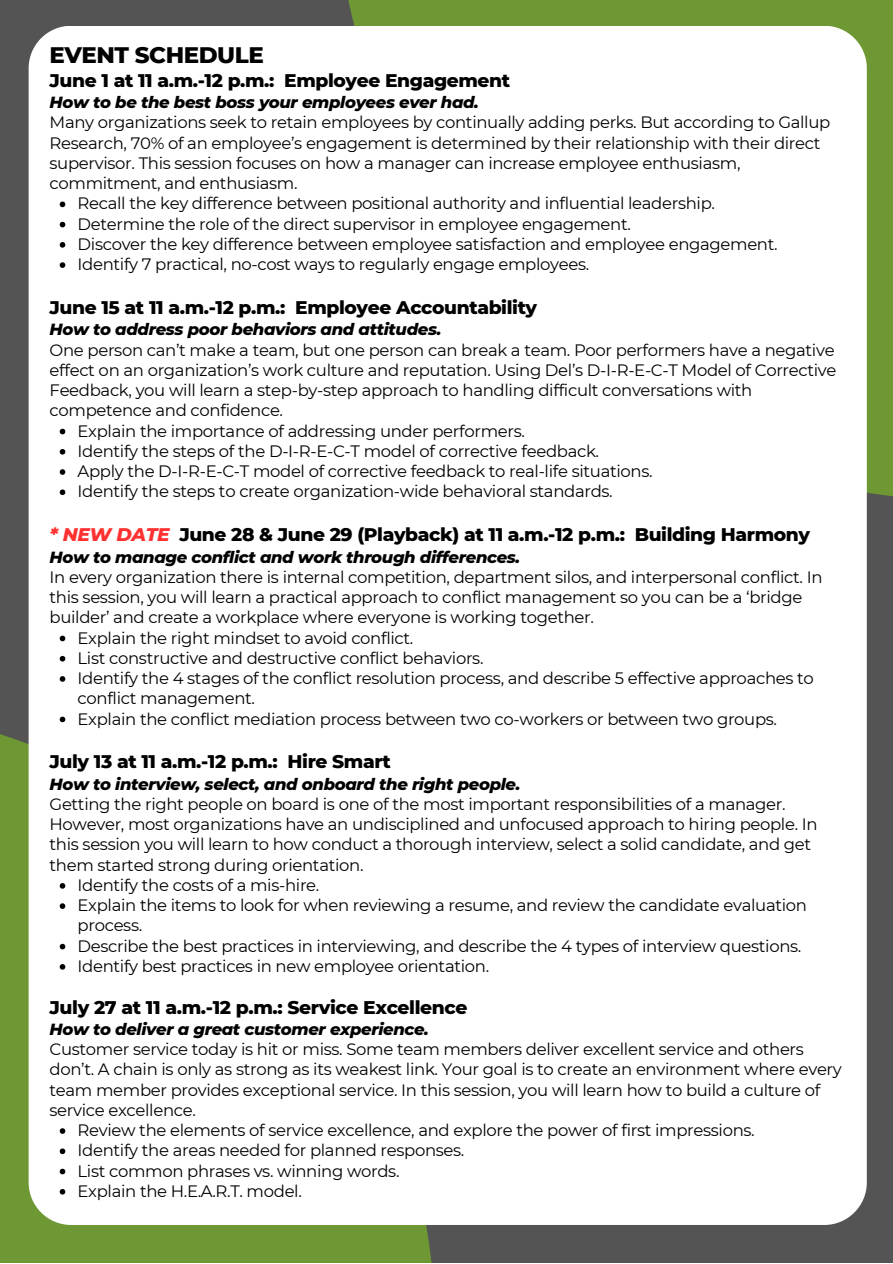
<style>
.page{position:relative;width:893px;height:1264px;background:#fff}
.page>*{position:absolute;margin:0;border:0;box-sizing:border-box;transform-origin:0 0}
.t1{font:800 22.95px "Montserrat";letter-spacing:-.02em;color:#000}
.t2{font:800 18.75px "Montserrat";letter-spacing:-.02em;color:#000}
.t3{font:800 18.6px "Montserrat";letter-spacing:-.02em;color:#000}
.t4{font:16.5px/20.2px "Montserrat";letter-spacing:-.02em;color:#000}
.t5{font:italic 800 16.5px "Montserrat";letter-spacing:-.02em;color:#000}
.s1{font-style:italic;color:#ff3131}
</style>
<div class="page">
<div style="left:0;top:0;width:892px;height:1262px;background:#545454"></div>
<div style="left:0;top:703px;width:435px;height:559px;background:#6e9833"></div>
<div style="left:335px;top:0;width:557px;height:500px;background:#6e9833"></div>
<div style="left:29px;top:26px;width:837px;height:1198px;background:#fff;border-radius:42px"></div>
<svg style="left:60px;top:201px;width:5px;height:6px"></svg>
<svg style="left:60px;top:222px;width:5px;height:5px"></svg>
<svg style="left:60px;top:242px;width:5px;height:6px"></svg>
<svg style="left:60px;top:262px;width:5px;height:6px"></svg>
<svg style="left:60px;top:429px;width:5px;height:5px"></svg>
<svg style="left:60px;top:449px;width:5px;height:5px"></svg>
<svg style="left:60px;top:469px;width:5px;height:6px"></svg>
<svg style="left:60px;top:489px;width:5px;height:6px"></svg>
<svg style="left:60px;top:635px;width:5px;height:6px"></svg>
<svg style="left:60px;top:656px;width:5px;height:5px"></svg>
<svg style="left:60px;top:676px;width:5px;height:5px"></svg>
<svg style="left:60px;top:716px;width:5px;height:6px"></svg>
<svg style="left:60px;top:883px;width:5px;height:5px"></svg>
<svg style="left:60px;top:903px;width:5px;height:5px"></svg>
<svg style="left:60px;top:943px;width:5px;height:6px"></svg>
<svg style="left:60px;top:964px;width:5px;height:5px"></svg>
<svg style="left:60px;top:1128px;width:5px;height:5px"></svg>
<svg style="left:60px;top:1148px;width:5px;height:6px"></svg>
<svg style="left:60px;top:1168px;width:5px;height:6px"></svg>
<svg style="left:60px;top:1189px;width:5px;height:5px"></svg>
<p class="t1" style="left:50px;top:41px;width:216px">EVENT SCHEDULE</p>
<p class="t3" style="left:50px;top:69px;width:462px">June 1 at 11 a.m.-12 p.m.: Employee Engagement</p>
<p class="t5" style="left:50px;top:92px;width:431px">How to be the best boss your employees ever had.</p>
<p class="t4" style="left:50px;top:112px;width:782px">Many organizations seek to retain employees by continually adding perks. But according to Gallup</p>
<p class="t4" style="left:50px;top:133px;width:772px">Research, 70% of an employee’s engagement is determined by their relationship with their direct</p>
<p class="t4" style="left:50px;top:153px;width:692px">supervisor. This session focuses on how a manager can increase employee enthusiasm, commitment, and enthusiasm.</p>
<p class="t4" style="left:78px;top:193px;width:639px">Recall the key difference between positional authority and influential leadership.</p>
<p class="t4" style="left:78px;top:214px;width:554px">Determine the role of the direct supervisor in employee engagement.</p>
<p class="t4" style="left:78px;top:234px;width:701px">Discover the key difference between employee satisfaction and employee engagement.</p>
<p class="t4" style="left:78px;top:254px;width:513px">Identify 7 practical, no-cost ways to regularly engage employees.</p>
<p class="t3" style="left:50px;top:296px;width:489px">June 15 at 11 a.m.-12 p.m.: Employee Accountability</p>
<p class="t5" style="left:50px;top:319px;width:393px">How to address poor behaviors and attitudes.</p>
<p class="t4" style="left:50px;top:339px;width:788px">One person can’t make a team, but one person can break a team. Poor performers have a negative effect on an organization’s work culture and reputation. Using Del’s D-I-R-E-C-T Model of Corrective Feedback, you will learn a step-by-step approach to handling difficult conversations with competence and confidence.</p>
<p class="t4" style="left:78px;top:420px;width:449px">Explain the importance of addressing under performers.</p>
<p class="t4" style="left:78px;top:441px;width:523px">Identify the steps of the D-I-R-E-C-T model of corrective feedback.</p>
<p class="t4" style="left:78px;top:461px;width:576px">Apply the D-I-R-E-C-T model of corrective feedback to real-life situations.</p>
<p class="t4" style="left:78px;top:481px;width:536px">Identify the steps to create organization-wide behavioral standards.</p>
<p class="t3" style="left:50px;top:523px;width:761px"><span class="s1">* NEW DATE</span> June 28 &amp; June 29 (Playback) at 11 a.m.-12 p.m.: Building Harmony</p>
<p class="t5" style="left:50px;top:546px;width:472px">How to manage conflict and work through differences.</p>
<p class="t4" style="left:50px;top:566px;width:774px">In every organization there is internal competition, department silos, and interpersonal conflict. In this session, you will learn a practical approach to conflict management so you can be a ‘bridge builder’ and create a workplace where everyone is working together.</p>
<p class="t4" style="left:78px;top:627px;width:337px">Explain the right mindset to avoid conflict.</p>
<p class="t4" style="left:78px;top:647px;width:407px">List constructive and destructive conflict behaviors.</p>
<p class="t4" style="left:78px;top:668px;width:737px">Identify the 4 stages of the conflict resolution process, and describe 5 effective approaches to conflict management.</p>
<p class="t4" style="left:78px;top:708px;width:701px">Explain the conflict mediation process between two co-workers or between two groups.</p>
<p class="t3" style="left:50px;top:750px;width:342px">July 13 at 11 a.m.-12 p.m.: Hire Smart</p>
<p class="t5" style="left:50px;top:773px;width:472px">How to interview, select, and onboard the right people.</p>
<p class="t4" style="left:50px;top:794px;width:769px">Getting the right people on board is one of the most important responsibilities of a manager.<br>However, most organizations have an undisciplined and unfocused approach to hiring people. In this session you will learn to how conduct a thorough interview, select a solid candidate, and get them started strong during orientation.</p>
<p class="t4" style="left:78px;top:874px;width:243px">Identify the costs of a mis-hire.</p>
<p class="t4" style="left:78px;top:895px;width:730px">Explain the items to look for when reviewing a resume, and review the candidate evaluation process.</p>
<p class="t4" style="left:78px;top:935px;width:725px">Describe the best practices in interviewing, and describe the 4 types of interview questions.</p>
<p class="t4" style="left:78px;top:955px;width:413px">Identify best practices in new employee orientation.</p>
<p class="t2" style="left:50px;top:995px;width:419px">July 27 at 11 a.m.-12 p.m.: Service Excellence</p>
<p class="t5" style="left:50px;top:1018px;width:381px">How to deliver a great customer experience.</p>
<p class="t4" style="left:50px;top:1039px;width:793px">Customer service today is hit or miss. Some team members deliver excellent service and others don’t. A chain is only as strong as its weakest link. Your goal is to create an environment where every team member provides exceptional service. In this session, you will learn how to build a culture of service excellence.</p>
<p class="t4" style="left:78px;top:1120px;width:678px">Review the elements of service excellence, and explore the power of first impressions.</p>
<p class="t4" style="left:78px;top:1140px;width:388px">Identify the areas needed for planned responses.</p>
<p class="t4" style="left:78px;top:1160px;width:323px">List common phrases vs. winning words.</p>
<p class="t4" style="left:78px;top:1180px;width:226px">Explain the H.E.A.R.T. model.</p>
</div>
